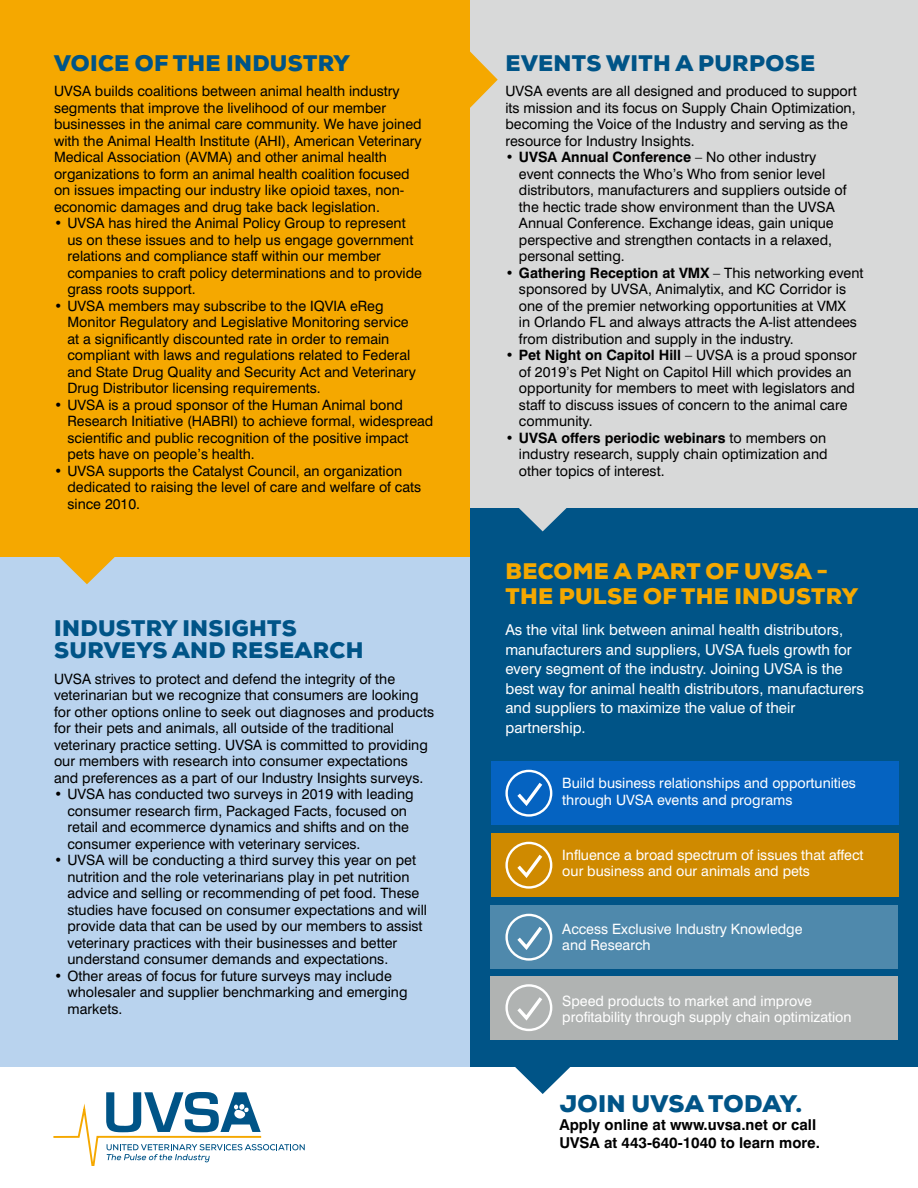
<style>
.page{position:relative;width:918px;height:1188px;background:#fff}
.page>*{position:absolute;margin:0;border:0;box-sizing:border-box;transform-origin:0 0}
.t1{font:900 24px "Nexa";letter-spacing:.01em;color:#005487}
.t2{font:900 22.5px/22.5px "Nexa";letter-spacing:.015em;color:#005487}
.t3{font:900 22.5px/24.3px "Nexa";letter-spacing:.015em;color:#f5a800}
.t4{font:15px/19.5px "Swiss 721 BT";color:#fff}
.t5{font:700 15px/18px "Swiss 721 BT";color:#000}
.t6{font:14.25px/16.5px "Swiss 721 BT";color:#000}
.t7{font:14.25px/16.5px "Swiss 721 BT";color:#fff}
.s1{font-weight:700}
</style>
<div class="page">
<div style="left:468px;top:508px;width:450px;height:559px;background:#005487"></div>
<div style="left:491px;top:761px;width:408px;height:64px;background:#0563c1"></div>
<div style="left:491px;top:833px;width:408px;height:64px;background:#cf8a00"></div>
<div style="left:490px;top:905px;width:408px;height:64px;background:#4f89ac"></div>
<div style="left:490px;top:976px;width:408px;height:64px;background:#b0b3b2"></div>
<div style="left:459px;top:0;width:459px;height:508px;background:#d8d9d9"></div>
<svg style="left:515px;top:1067px;width:55px;height:27px"></svg>
<div style="left:0;top:546px;width:470px;height:521px;background:#b9d3ee"></div>
<div style="left:0;top:0;width:470px;height:556px;background:#f5a800"></div>
<svg style="left:470px;top:51px;width:28px;height:57px"></svg>
<svg style="left:58px;top:556px;width:58px;height:28px"></svg>
<svg style="left:53px;top:1092px;width:252px;height:74px"></svg>
<svg style="left:519px;top:508px;width:48px;height:23px"></svg>
<div style="left:505px;top:770px;width:47px;height:47px;border:2px solid #fff;border-radius:50%"></div>
<svg style="left:514px;top:779px;width:32px;height:30px"></svg>
<div style="left:505px;top:842px;width:47px;height:47px;border:2px solid #fff;border-radius:50%"></div>
<svg style="left:514px;top:851px;width:32px;height:30px"></svg>
<div style="left:505px;top:914px;width:47px;height:47px;border:2px solid #fff;border-radius:50%"></div>
<svg style="left:514px;top:923px;width:32px;height:30px"></svg>
<div style="left:505px;top:984px;width:47px;height:47px;border:2px solid #fff;border-radius:50%"></div>
<svg style="left:514px;top:994px;width:32px;height:29px"></svg>
<h2 class="t2" style="left:54px;top:52px;width:297px">VOICE OF THE INDUSTRY</h2>
<p class="t6" style="left:54px;top:83px;width:369px">UVSA builds coalitions between animal health industry segments that improve the livelihood of our member businesses in the animal care community. We have joined with the Animal Health Institute (AHI), American Veterinary Medical Association (AVMA) and other animal health organizations to form an animal health coalition focused on issues impacting our industry like opioid taxes, non&shy;economic damages and drug take back legislation.</p>
<p class="t6" style="left:67px;top:215px;width:356px;text-indent:-13px">• UVSA has hired the Animal Policy Group to represent us on these issues and to help us engage government relations and compliance staff within our member companies to craft policy determinations and to provide grass roots support.</p>
<p class="t6" style="left:67px;top:297px;width:350px;text-indent:-13px">• UVSA members may subscribe to the IQVIA eReg Monitor Regulatory and Legislative Monitoring service at a significantly discounted rate in order to remain compliant with laws and regulations related to Federal and State Drug Quality and Security Act and Veterinary Drug Distributor licensing requirements.</p>
<p class="t6" style="left:67px;top:396px;width:367px;text-indent:-13px">• UVSA is a proud sponsor of the Human Animal bond Research Initiative (HABRI) to achieve formal, widespread scientific and public recognition of the positive impact pets have on people’s health.</p>
<p class="t6" style="left:67px;top:462px;width:355px;text-indent:-13px">• UVSA supports the Catalyst Council, an organization dedicated to raising the level of care and welfare of cats since 2010.</p>
<h2 class="t2" style="left:54px;top:617px;width:311px">INDUSTRY INSIGHTS<br>SURVEYS AND RESEARCH</h2>
<p class="t6" style="left:54px;top:670px;width:382px">UVSA strives to protect and defend the integrity of the veterinarian but we recognize that consumers are looking for other options online to seek out diagnoses and products for their pets and animals, all outside of the traditional veterinary practice setting. UVSA is committed to providing our members with research into consumer expectations and preferences as a part of our Industry Insights surveys.</p>
<p class="t6" style="left:67px;top:786px;width:348px;text-indent:-13px">• UVSA has conducted two surveys in 2019 with leading consumer research firm, Packaged Facts, focused on retail and ecommerce dynamics and shifts and on the consumer experience with veterinary services.</p>
<p class="t6" style="left:67px;top:852px;width:361px;text-indent:-13px">• UVSA will be conducting a third survey this year on pet nutrition and the role veterinarians play in pet nutrition advice and selling or recommending of pet food. These studies have focused on consumer expectations and will provide data that can be used by our members to assist veterinary practices with their businesses and better understand consumer demands and expectations.</p>
<p class="t6" style="left:67px;top:967px;width:342px;text-indent:-13px">• Other areas of focus for future surveys may include wholesaler and supplier benchmarking and emerging markets.</p>
<h2 class="t2" style="left:506px;top:52px;width:311px">EVENTS WITH A PURPOSE</h2>
<p class="t6" style="left:505px;top:83px;width:353px">UVSA events are all designed and produced to support its mission and its focus on Supply Chain Optimization, becoming the Voice of the Industry and serving as the resource for Industry Insights.</p>
<p class="t6" style="left:519px;top:149px;width:329px;text-indent:-13px"><span class="s1">• UVSA Annual Conference</span> – No other industry event connects the Who’s Who from senior level distributors, manufacturers and suppliers outside of the hectic trade show environment than the UVSA Annual Conference. Exchange ideas, gain unique perspective and strengthen contacts in a relaxed, personal setting.</p>
<p class="t6" style="left:519px;top:264px;width:346px;text-indent:-13px"><span class="s1">• Gathering Reception at VMX</span> – This networking event sponsored by UVSA, Animalytix, and KC Corridor is one of the premier networking opportunities at VMX<br>in Orlando FL and always attracts the A-list attendees from distribution and supply in the industry.</p>
<p class="t6" style="left:519px;top:347px;width:339px;text-indent:-13px"><span class="s1">• Pet Night on Capitol Hill</span> – UVSA is a proud sponsor of 2019’s Pet Night on Capitol Hill which provides an opportunity for members to meet with legislators and staff to discuss issues of concern to the animal care community.</p>
<p class="t6" style="left:519px;top:429px;width:310px;text-align:justify;text-indent:-13px"><span class="s1">• UVSA offers periodic webinars</span> to members on industry research, supply chain optimization and other topics of interest.</p>
<h2 class="t3" style="left:506px;top:559px;width:354px">BECOME A PART OF UVSA -<br>THE PULSE OF THE INDUSTRY</h2>
<p class="t4" style="left:505px;top:620px;width:360px">As the vital link between animal health distributors, manufacturers and suppliers, UVSA fuels growth for every segment of the industry. Joining UVSA is the best way for animal health distributors, manufacturers and suppliers to maximize the value of their partnership.</p>
<p class="t7" style="left:562px;top:775px;width:295px">Build business relationships and opportunities through UVSA events and programs</p>
<p class="t7" style="left:562px;top:847px;width:303px">Influence a broad spectrum of issues that affect our business and our animals and pets</p>
<p class="t7" style="left:562px;top:921px;width:242px">Access Exclusive Industry Knowledge and Research</p>
<p class="t7" style="left:562px;top:992px;width:291px">Speed products to market and improve profitability through supply chain optimization</p>
<h1 class="t1" style="left:560px;top:1088px;width:244px">JOIN UVSA TODAY.</h1>
<p class="t5" style="left:560px;top:1116px;width:262px">Apply online at www.uvsa.net or call<br>UVSA at 443-640-1040 to learn more.</p>
</div>
